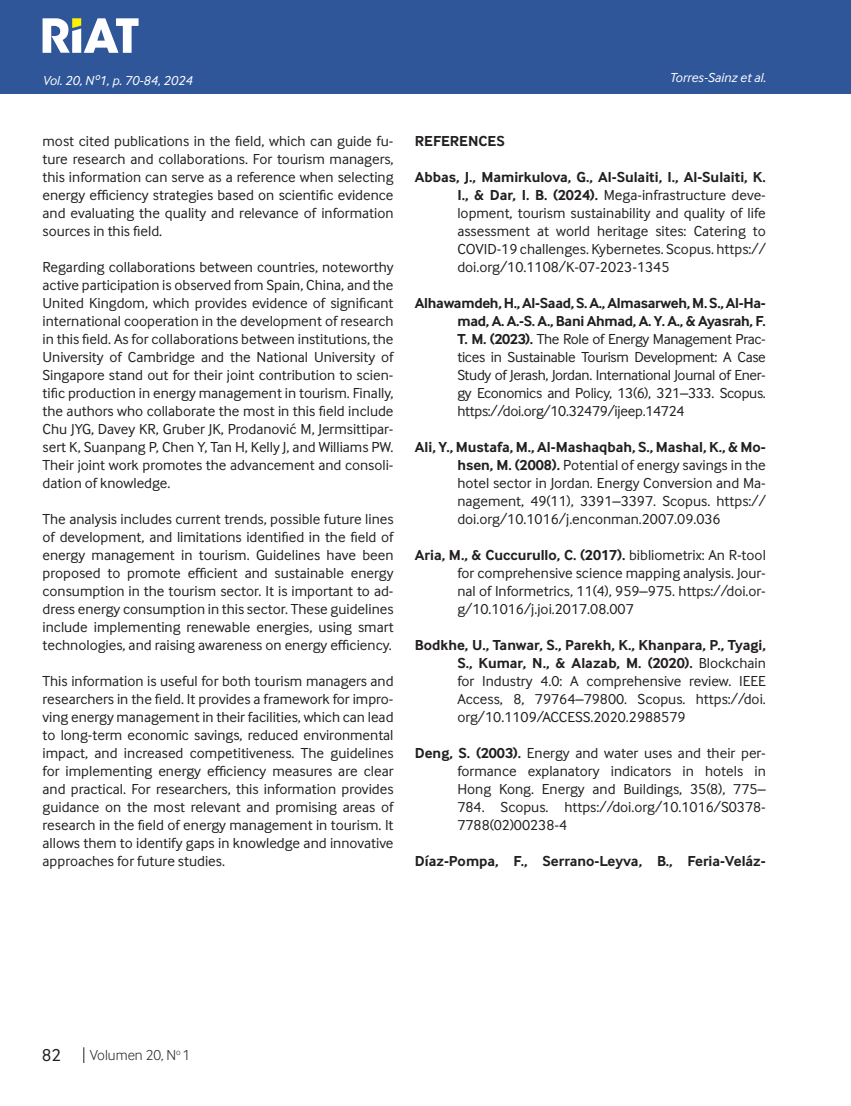
<style>
.page{position:relative;width:851px;height:1106px;background:#fff}
.page>*{position:absolute;margin:0;border:0;box-sizing:border-box;transform-origin:0 0}
.t1{font:18px "Inter Face";color:#231f20}
.Cuerpo_de_Texto{font:15px/18px "Inter Face";color:#231f20;text-align:justify}
.Cuerpo_de_Texto-2{font:700 15px "Inter Face";color:#231f20}
.t2{font:300 15px "Inter Face";color:#231f20}
.Cuño_de_pagina{font:italic 13.5px "Inter Face";color:#fff}
.s1{font-weight:700}
</style>
<div class="page">
<div style="left:0;top:0;width:850px;height:94px;background:#2f5699"></div>
<hr style="left:850px;top:0;width:1px;height:94px;background:#2f5699">
<svg style="left:43px;top:18px;width:95px;height:35px"></svg>
<svg style="left:83px;top:1047px;width:1px;height:16px"></svg>
<p class="Cuño_de_pagina" style="left:43px;top:72px;width:151px">Vol. 20, Nº1, p. 70-84, 2024</p>
<p class="Cuño_de_pagina" style="left:669px;top:70px;width:98px">Torres-Sainz et al.</p>
<p class="Cuerpo_de_Texto" style="left:43px;top:132px;width:352px">most cited publications in the field, which can guide fu&shy;ture research and collaborations. For tourism managers, this information can serve as a reference when selecting energy efficiency strategies based on scientific evidence and evaluating the quality and relevance of information sources in this field.</p>
<p class="Cuerpo_de_Texto" style="left:43px;top:258px;width:352px">Regarding collaborations between countries, noteworthy active participation is observed from Spain, China, and the United Kingdom, which provides evidence of significant international cooperation in the development of research in this field. As for collaborations between institutions, the University of Cambridge and the National University of Singapore stand out for their joint contribution to scien&shy;tific production in energy management in tourism. Finally, the authors who collaborate the most in this field include Chu JYG, Davey KR, Gruber JK, Prodanović M, Jermsittipar&shy;sert K, Suanpang P, Chen Y, Tan H, Kelly J, and Williams PW.<br>Their joint work promotes the advancement and consoli&shy;dation of knowledge.</p>
<p class="Cuerpo_de_Texto" style="left:43px;top:510px;width:352px">The analysis includes current trends, possible future lines of development, and limitations identified in the field of energy management in tourism. Guidelines have been proposed to promote efficient and sustainable energy consumption in the tourism sector. It is important to ad&shy;dress energy consumption in this sector. These guidelines include implementing renewable energies, using smart technologies, and raising awareness on energy efficiency.</p>
<p class="Cuerpo_de_Texto" style="left:43px;top:672px;width:352px">This information is useful for both tourism managers and researchers in the field. It provides a framework for impro&shy;ving energy management in their facilities, which can lead to long-term economic savings, reduced environmental impact, and increased competitiveness. The guidelines for implementing energy efficiency measures are clear and practical. For researchers, this information provides guidance on the most relevant and promising areas of research in the field of energy management in tourism. It allows them to identify gaps in knowledge and innovative approaches for future studies.</p>
<p class="Cuerpo_de_Texto-2" style="left:415px;top:132px;width:91px">REFERENCES</p>
<p class="Cuerpo_de_Texto" style="left:457px;top:168px;width:310px;text-indent:-43px"><span class="s1">Abbas, J., Mamirkulova, G., Al-Sulaiti, I., Al-Sulaiti, K.<br>I., &amp; Dar, I. B. (2024).</span> Mega-infrastructure deve&shy;lopment, tourism sustainability and quality of life assessment at world heritage sites: Catering to COVID-19 challenges. Kybernetes. Scopus. https:// doi.org/10.1108/K-07-2023-1345</p>
<p class="Cuerpo_de_Texto" style="left:457px;top:294px;width:310px;text-indent:-43px"><span class="s1">Alhawamdeh, H., Al-Saad, S. A., Almasarweh, M. S., Al-Ha&shy;mad, A. A.-S. A., Bani Ahmad, A. Y. A., &amp; Ayasrah, F.<br>T. M. (2023).</span> The Role of Energy Management Prac&shy;tices in Sustainable Tourism Development: A Case Study of Jerash, Jordan. International Journal of Ener&shy;gy Economics and Policy, 13(6), 321–333. Scopus. https://doi.org/10.32479/ijeep.14724</p>
<p class="Cuerpo_de_Texto" style="left:457px;top:438px;width:310px;text-indent:-43px"><span class="s1">Ali, Y., Mustafa, M., Al-Mashaqbah, S., Mashal, K., &amp; Mo&shy;hsen, M. (2008).</span> Potential of energy savings in the hotel sector in Jordan. Energy Conversion and Ma&shy;nagement, 49(11), 3391–3397. Scopus. https:// doi.org/10.1016/j.enconman.2007.09.036</p>
<p class="Cuerpo_de_Texto" style="left:457px;top:546px;width:310px;text-indent:-43px"><span class="s1">Aria, M., &amp; Cuccurullo, C. (2017).</span> bibliometrix: An R-tool for comprehensive science mapping analysis. Jour&shy;nal of Informetrics, 11(4), 959–975. https://doi.or&shy;g/10.1016/j.joi.2017.08.007</p>
<p class="Cuerpo_de_Texto" style="left:457px;top:636px;width:310px;text-indent:-43px"><span class="s1">Bodkhe, U., Tanwar, S., Parekh, K., Khanpara, P., Tyagi, S., Kumar, N., &amp; Alazab, M. (2020).</span> Blockchain for Industry 4.0: A comprehensive review. IEEE Access, 8, 79764–79800. Scopus. https://doi. org/10.1109/ACCESS.2020.2988579</p>
<p class="Cuerpo_de_Texto" style="left:457px;top:744px;width:310px;text-indent:-43px"><span class="s1">Deng, S. (2003).</span> Energy and water uses and their per&shy;formance explanatory indicators in hotels in Hong Kong. Energy and Buildings, 35(8), 775– 784. Scopus. https://doi.org/10.1016/S0378- 7788(02)00238-4</p>
<p class="Cuerpo_de_Texto-2" style="left:415px;top:852px;width:352px">Díaz-Pompa, F., Serrano-Leyva, B., Feria-Veláz-</p>
<p class="t1" style="left:42px;top:1045px;width:21px">82</p>
<p class="t2" style="left:90px;top:1046px;width:102px">Volumen 20, N<sup>o</sup> 1</p>
</div>
